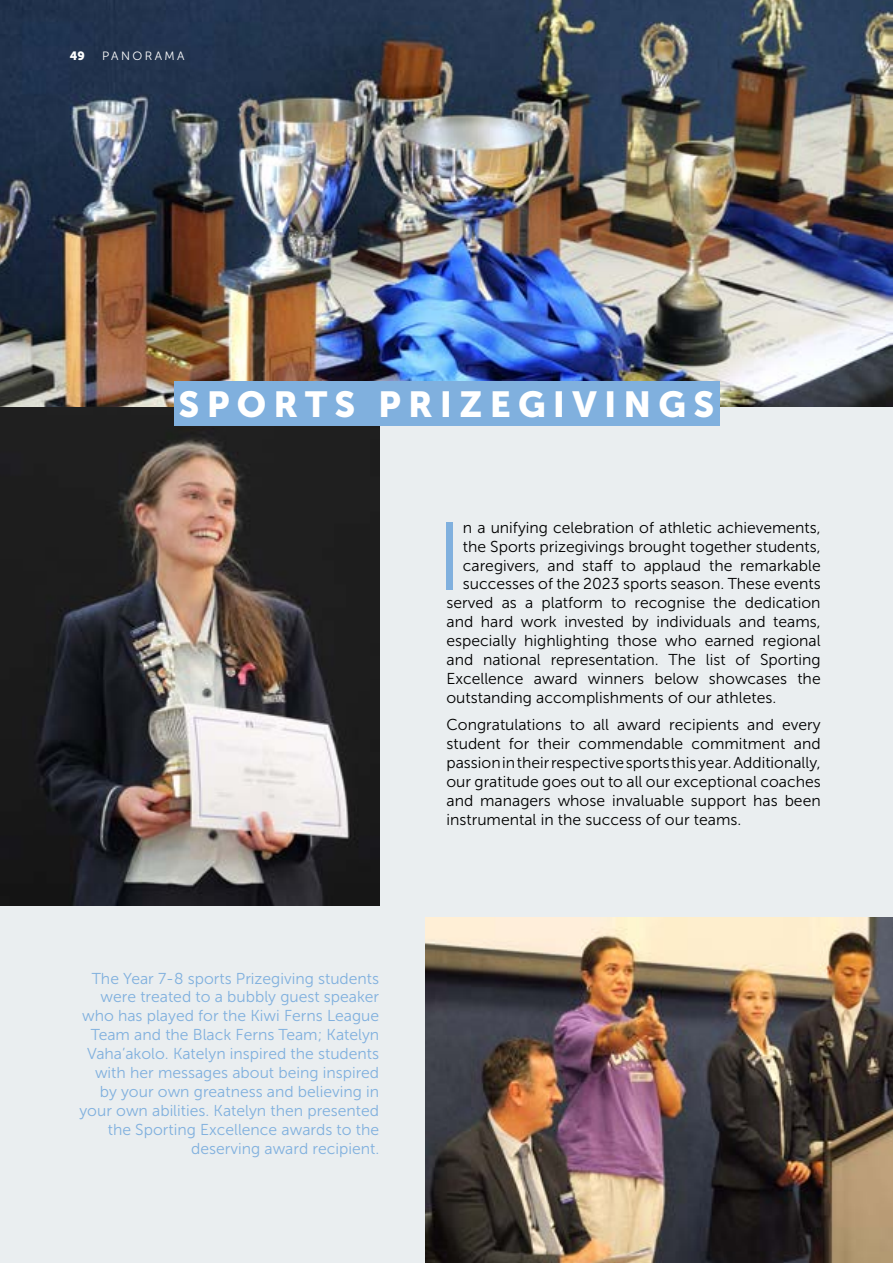
<style>
.page{position:relative;width:893px;height:1263px;background:#eaeef0}
.page>*{position:absolute;margin:0;border:0;box-sizing:border-box;transform-origin:0 0}
.t1{font:96.45px "Museo Sans 300";color:#80b0de}
.t2{font:36px "Museo Sans 900";letter-spacing:.2em;color:#fff}
.t3{font:15.75px/18.9px "Museo Sans 300";color:#000;text-align:justify}
.t4{font:15.75px/18.9px "Museo Sans 300";color:#80b0de;text-align:right}
.t5{font:12px "Museo Sans 300";letter-spacing:.2em;color:#fff}
.t6{font:12px "Museo Sans 900";color:#fff}
</style>
<div class="page">
<img style="left:0;top:406px;width:379px;height:500px">
<img style="left:0;top:0;width:893px;height:406px">
<div style="left:174px;top:382px;width:545px;height:44px;background:#80b0de"></div>
<img style="left:425px;top:917px;width:468px;height:346px">
<p class="t6" style="left:70px;top:49px;width:17px">49</p>
<p class="t5" style="left:102px;top:49px;width:84px">PANORAMA</p>
<h2 class="t2" style="left:179px;top:384px;width:537px">SPORTS PRIZEGIVINGS</h2>
<p class="t4" style="left:79px;top:969px;width:301px">The Year 7-8 sports Prizegiving students were treated to a bubbly guest speaker who has played for the Kiwi Ferns League Team and the Black Ferns Team; Katelyn Vaha’akolo. Katelyn inspired the students with her messages about being inspired by your own greatness and believing in your own abilities. Katelyn then presented the Sporting Excellence awards to the deserving award recipient.</p>
<h1 class="t1" style="left:437px;top:504px;width:28px">I</h1>
<p class="t3" style="left:463px;top:518px;width:359px">n a unifying celebration of athletic achievements,</p>
<p class="t3" style="left:463px;top:537px;width:359px">the Sports prizegivings brought together students,</p>
<p class="t3" style="left:463px;top:556px;width:359px">caregivers, and staff to applaud the remarkable</p>
<p class="t3" style="left:463px;top:575px;width:359px">successes of the 2023 sports season. These events</p>
<p class="t3" style="left:446px;top:594px;width:376px">served as a platform to recognise the dedication</p>
<p class="t3" style="left:446px;top:612px;width:376px">and hard work invested by individuals and teams,</p>
<p class="t3" style="left:446px;top:631px;width:376px">especially highlighting those who earned regional</p>
<p class="t3" style="left:446px;top:650px;width:376px">and national representation. The list of Sporting</p>
<p class="t3" style="left:446px;top:669px;width:376px">Excellence award winners below showcases the</p>
<p class="t3" style="left:446px;top:688px;width:331px">outstanding accomplishments of our athletes.</p>
<p class="t3" style="left:446px;top:715px;width:376px">Congratulations to all award recipients and every student for their commendable commitment and passion in their respective sports this year. Additionally, our gratitude goes out to all our exceptional coaches and managers whose invaluable support has been instrumental in the success of our teams.</p>
</div>
